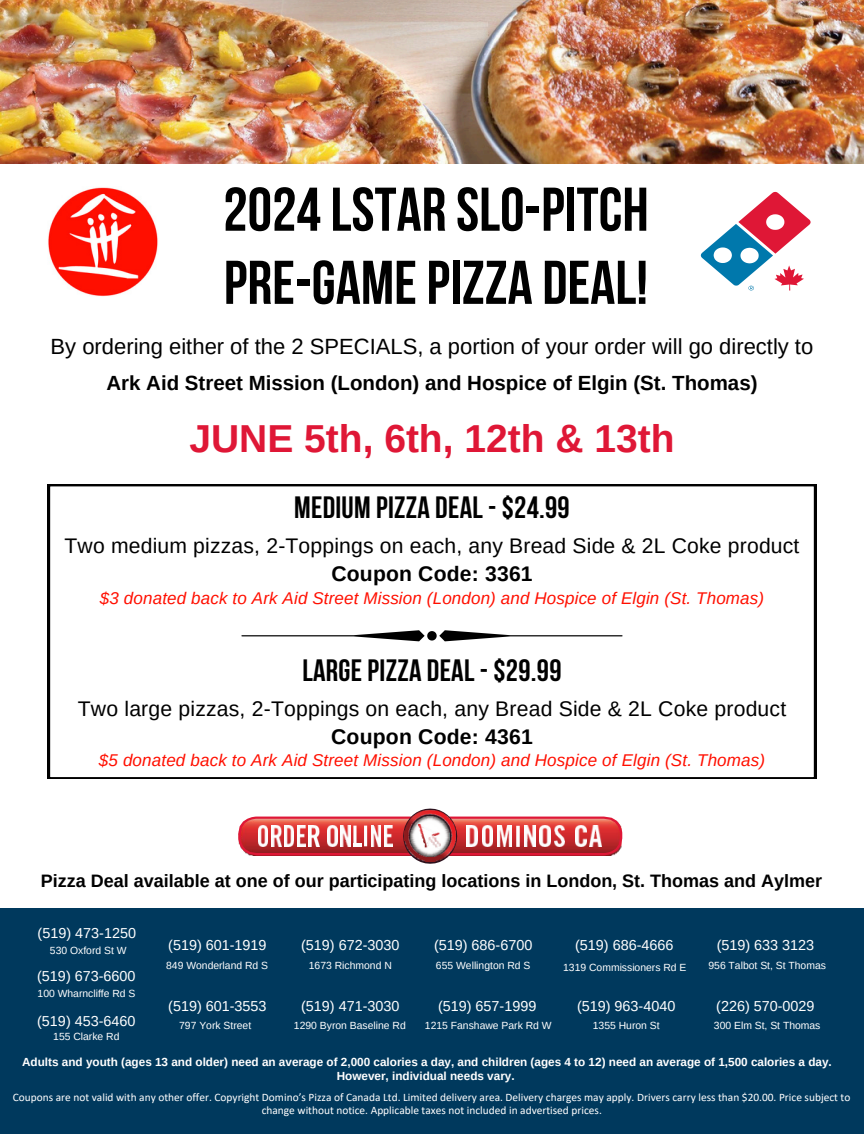
<style>
.page{position:relative;width:864px;height:1134px;background:#fff}
.page>*{position:absolute;margin:0;border:0;box-sizing:border-box;transform-origin:0 0}
.t1{font:700 61.65px/73.2px "Bebas Neue";color:#000}
.t2{font:700 39px "Arimo";color:#df1736}
.t3{font:700 30.75px "Bebas Neue";letter-spacing:.01em;color:#000}
.t4{font:22.05px "Arimo";color:#000}
.t5{font:21.15px "Arimo";letter-spacing:.01em;color:#000}
.t6{font:700 21.15px "Arimo";letter-spacing:.01em;color:#000}
.t7{font:700 20.55px "Arimo";color:#000}
.t8{font:700 18px "Arimo";color:#000}
.t9{font:italic 16.95px "Arimo";letter-spacing:.01em;color:#ff0f00}
.t10{font:14.4px "Arimo";color:#fff}
.t11{font:700 11.7px/13.6px "Arimo";color:#fff;text-align:center}
.t12{font:11.4px/13.4px "Calibri";color:#fff;text-align:center}
.t13{font:10.35px "Arimo";color:#fff}
</style>
<div class="page">
<svg style="left:701px;top:192px;width:110px;height:99px"></svg>
<div style="left:0;top:909px;width:864px;height:225px;background:#00395d"></div>
<svg style="left:238px;top:809px;width:384px;height:55px"></svg>
<img style="left:405px;top:810px;width:50px;height:52px">
<img style="left:0;top:0;width:864px;height:163px">
<svg style="left:48px;top:484px;width:768px;height:295px"></svg>
<svg style="left:241px;top:630px;width:381px;height:11px"></svg>
<img style="left:48px;top:187px;width:110px;height:109px">
<p class="t1" style="left:223px;top:179px;width:427px">2024 LSTAR SLO-PITCH<br>PRE-GAME PIZZA DEAL!</p>
<p class="t4" style="left:51px;top:334px;width:764px">By ordering either of the 2 SPECIALS, a portion of your order will go directly to</p>
<p class="t7" style="left:106px;top:371px;width:653px">Ark Aid Street Mission (London) and Hospice of Elgin (St. Thomas)</p>
<p class="t2" style="left:189px;top:417px;width:487px">JUNE 5th, 6th, 12th &amp; 13th</p>
<h3 class="t3" style="left:294px;top:495px;width:277px">MEDIUM PIZZA DEAL - $24.99</h3>
<h3 class="t5" style="left:65px;top:534px;width:736px">Two medium pizzas, 2-Toppings on each, any Bread Side &amp; 2L Coke product</h3>
<h3 class="t6" style="left:331px;top:562px;width:203px">Coupon Code: 3361</h3>
<h3 class="t9" style="left:100px;top:588px;width:666px">$3 donated back to Ark Aid Street Mission (London) and Hospice of Elgin (St. Thomas)</h3>
<h3 class="t3" style="left:302px;top:658px;width:261px">LARGE PIZZA DEAL - $29.99</h3>
<h3 class="t5" style="left:78px;top:696px;width:710px">Two large pizzas, 2-Toppings on each, any Bread Side &amp; 2L Coke product</h3>
<h3 class="t6" style="left:331px;top:725px;width:203px">Coupon Code: 4361</h3>
<h3 class="t9" style="left:99px;top:751px;width:668px">$5 donated back to Ark Aid Street Mission (London) and Hospice of Elgin (St. Thomas)</h3>
<p class="t8" style="left:41px;top:871px;width:783px">Pizza Deal available at one of our participating locations in London, St. Thomas and Aylmer</p>
<p class="t10" style="left:38px;top:925px;width:100px">(519) 473-1250</p>
<p class="t13" style="left:50px;top:944px;width:78px">530 Oxford St W</p>
<p class="t10" style="left:575px;top:937px;width:100px">(519) 686-4666</p>
<p class="t13" style="left:563px;top:962px;width:125px">1319 Commissioners Rd E</p>
<p class="t10" style="left:168px;top:937px;width:100px">(519) 601-1919</p>
<p class="t13" style="left:166px;top:959px;width:104px">849 Wonderland Rd S</p>
<p class="t10" style="left:301px;top:937px;width:100px">(519) 672-3030</p>
<p class="t13" style="left:309px;top:959px;width:85px">1673 Richmond N</p>
<p class="t10" style="left:434px;top:937px;width:100px">(519) 686-6700</p>
<p class="t13" style="left:436px;top:959px;width:96px">655 Wellington Rd S</p>
<p class="t10" style="left:717px;top:937px;width:99px">(519) 633 3123</p>
<p class="t13" style="left:708px;top:959px;width:119px">956 Talbot St, St Thomas</p>
<p class="t10" style="left:716px;top:998px;width:100px">(226) 570-0029</p>
<p class="t13" style="left:714px;top:1020px;width:108px">300 Elm St, St Thomas</p>
<p class="t10" style="left:37px;top:968px;width:100px">(519) 673-6600</p>
<p class="t13" style="left:38px;top:988px;width:99px">100 Wharncliffe Rd S</p>
<p class="t10" style="left:577px;top:998px;width:100px">(519) 963-4040</p>
<p class="t13" style="left:593px;top:1020px;width:68px">1355 Huron St</p>
<p class="t11" style="left:22px;top:1055px;width:811px">Adults and youth (ages 13 and older) need an average of 2,000 calories a day, and children (ages 4 to 12) need an average of 1,500 calories a day.<br>However, individual needs vary.</p>
<p class="t12" style="left:13px;top:1091px;width:839px">Coupons are not valid with any other offer. Copyright Domino’s Pizza of Canada Ltd. Limited delivery area. Delivery charges may apply. Drivers carry less than $20.00. Price subject to change without notice. Applicable taxes not included in advertised prices.</p>
<h5 class="t10" style="left:168px;top:998px;width:100px">(519) 601-3553</h5>
<p class="t13" style="left:179px;top:1020px;width:74px">797 York Street</p>
<p class="t10" style="left:301px;top:998px;width:100px">(519) 471-3030</p>
<p class="t13" style="left:294px;top:1020px;width:113px">1290 Byron Baseline Rd</p>
<p class="t10" style="left:438px;top:998px;width:100px">(519) 657-1999</p>
<p class="t13" style="left:425px;top:1020px;width:128px">1215 Fanshawe Park Rd W</p>
<p class="t10" style="left:37px;top:1012px;width:100px">(519) 453-6460</p>
<p class="t13" style="left:53px;top:1031px;width:68px">155 Clarke Rd</p>
</div>
